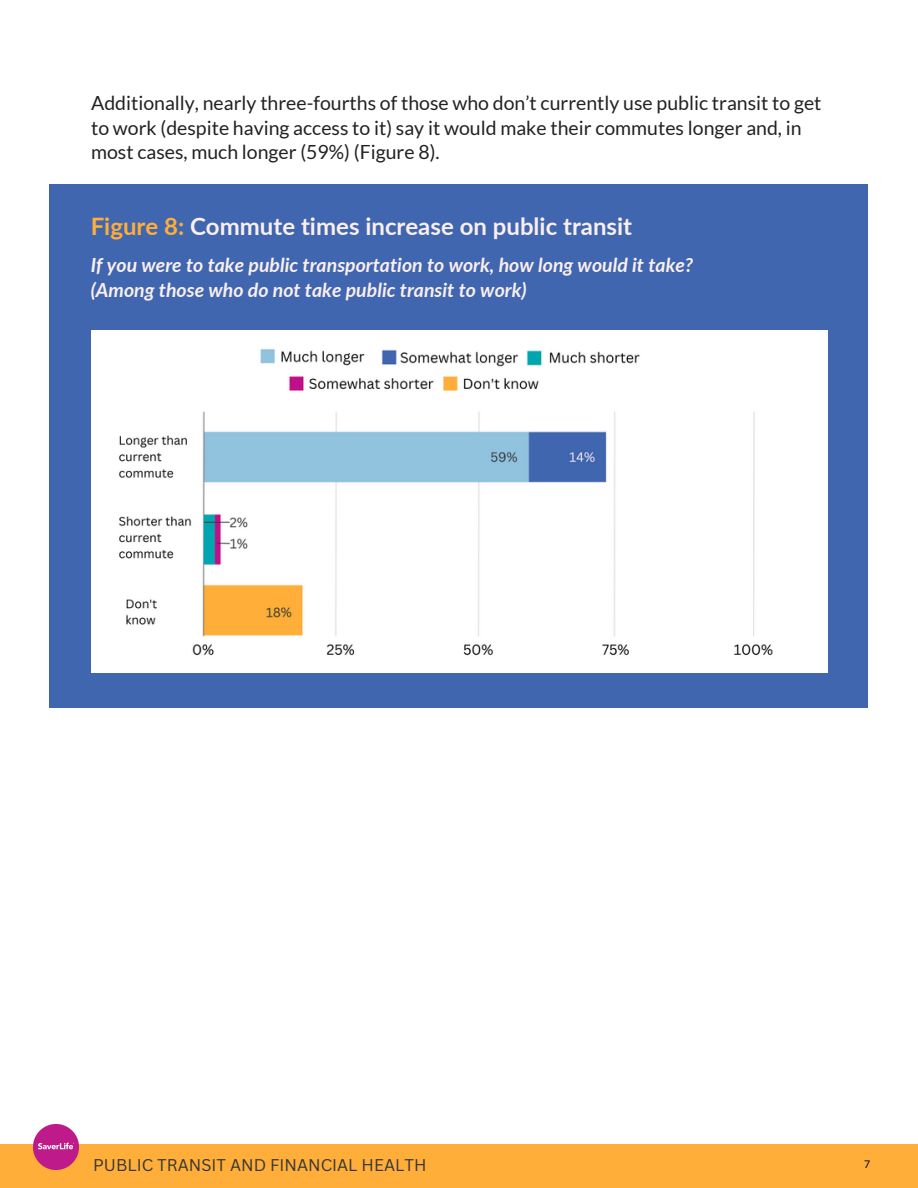
<style>
.page{position:relative;width:918px;height:1188px;background:#fff}
.page>*{position:absolute;margin:0;border:0;box-sizing:border-box;transform-origin:0 0}
.t1{font:700 24px "Lato";color:#faefec}
.t2{font:19.5px/24.8px "Lato";color:#222}
.t3{font:italic 700 19.5px "Lato";color:#faefec}
.t4{font:16.5px "Canva Sans";color:#353535}
.t5{font:10.5px "Lato";color:#000}
.s1{color:#feae39}
</style>
<div class="page">
<div style="left:50px;top:184px;width:818px;height:524px;background:#4066b0"></div>
<div style="left:0;top:1144px;width:918px;height:44px;background:#feae39"></div>
<img style="left:33px;top:1124px;width:45px;height:45px">
<img style="left:92px;top:330px;width:736px;height:342px">
<p class="t2" style="left:91px;top:90px;width:732px">Additionally, nearly three-fourths of those who don’t currently use public transit to get to work (despite having access to it) say it would make their commutes longer and, in most cases, much longer (59%) (Figure 8).</p>
<p class="t1" style="left:91px;top:212px;width:543px"><span class="s1">Figure 8:</span> Commute times increase on public transit</p>
<p class="t3" style="left:91px;top:253px;width:604px">If you were to take public transportation to work, how long would it take?</p>
<p class="t3" style="left:91px;top:278px;width:438px">(Among those who do not take public transit to work)</p>
<p class="t4" style="left:93px;top:1153px;width:335px">PUBLIC TRANSIT AND FINANCIAL HEALTH</p>
<p class="t5" style="left:864px;top:1157px;width:8px">7</p>
</div>
